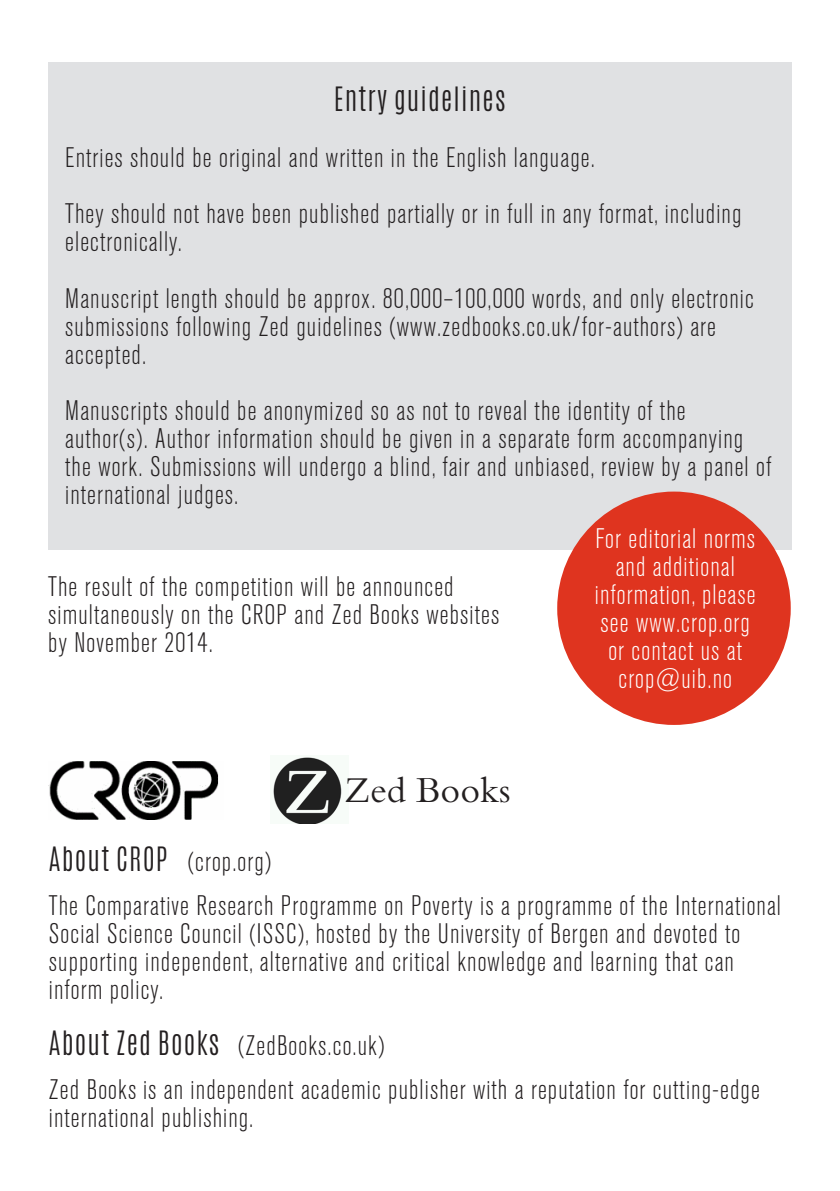
<style>
.page{position:relative;width:840px;height:1191px;background:#fff}
.page>*{position:absolute;margin:0;border:0;box-sizing:border-box;transform-origin:0 0}
.t1{font:38px "Bembo";color:#231f20}
.Gap{font:300 condensed 28px/28px "Akzidenz Grotesk BQ";letter-spacing:.04em;color:#231f20}
.Gap-2{font:300 condensed 28px/28px "Akzidenz Grotesk BQ";letter-spacing:.04em;color:#fff;text-align:center}
.t2{font:300 28px "Antonio";letter-spacing:.04em;color:#231f20}
.s1{font-family:"Antonio";font-stretch:normal}
</style>
<div class="page">
<img style="left:48px;top:761px;width:171px;height:58px">
<img style="left:273px;top:757px;width:69px;height:66px">
<div style="left:48px;top:62px;width:743px;height:488px;background:#e0e1e3"></div>
<div style="left:557px;top:491px;width:233px;height:234px;background:#df341f;border-radius:50%"></div>
<p class="t2" style="left:334px;top:79px;width:173px">Entry guidelines</p>
<p class="Gap" style="left:65px;top:145px;width:530px">Entries should be original and written in the English language.</p>
<p class="Gap" style="left:65px;top:201px;width:677px">They should not have been published partially or in full in any format, including electronically.</p>
<p class="Gap" style="left:65px;top:285px;width:689px">Manuscript length should be approx. 80,000–100,000 words, and only electronic submissions following Zed guidelines (www.zedbooks.co.uk/for-authors) are accepted.</p>
<p class="Gap" style="left:65px;top:397px;width:707px">Manuscripts should be anonymized so as not to reveal the identity of the author(s). Author information should be given in a separate form accompanying the work. Submissions will undergo a blind, fair and unbiased, review by a panel of international judges.</p>
<p class="Gap" style="left:48px;top:573px;width:452px">The result of the competition will be announced simultaneously on the CROP and Zed Books websites by November 2014.</p>
<p class="t1" style="left:344px;top:768px;width:168px">Zed Books</p>
<p class="Gap-2" style="left:594px;top:525px;width:162px">For editorial norms and additional information, please see www.crop.org or contact us at crop@uib.no</p>
<p class="Gap" style="left:49px;top:848px;width:224px"><span class="s1">About CROP</span> (crop.org)</p>
<p class="Gap" style="left:49px;top:892px;width:733px">The Comparative Research Programme on Poverty is a programme of the International Social Science Council (ISSC), hosted by the University of Bergen and devoted to supporting independent, alternative and critical knowledge and learning that can inform policy.</p>
<p class="Gap" style="left:49px;top:1032px;width:337px"><span class="s1">About Zed Books</span> (ZedBooks.co.uk)</p>
<p class="Gap" style="left:49px;top:1076px;width:712px">Zed Books is an independent academic publisher with a reputation for cutting-edge international publishing.</p>
</div>
